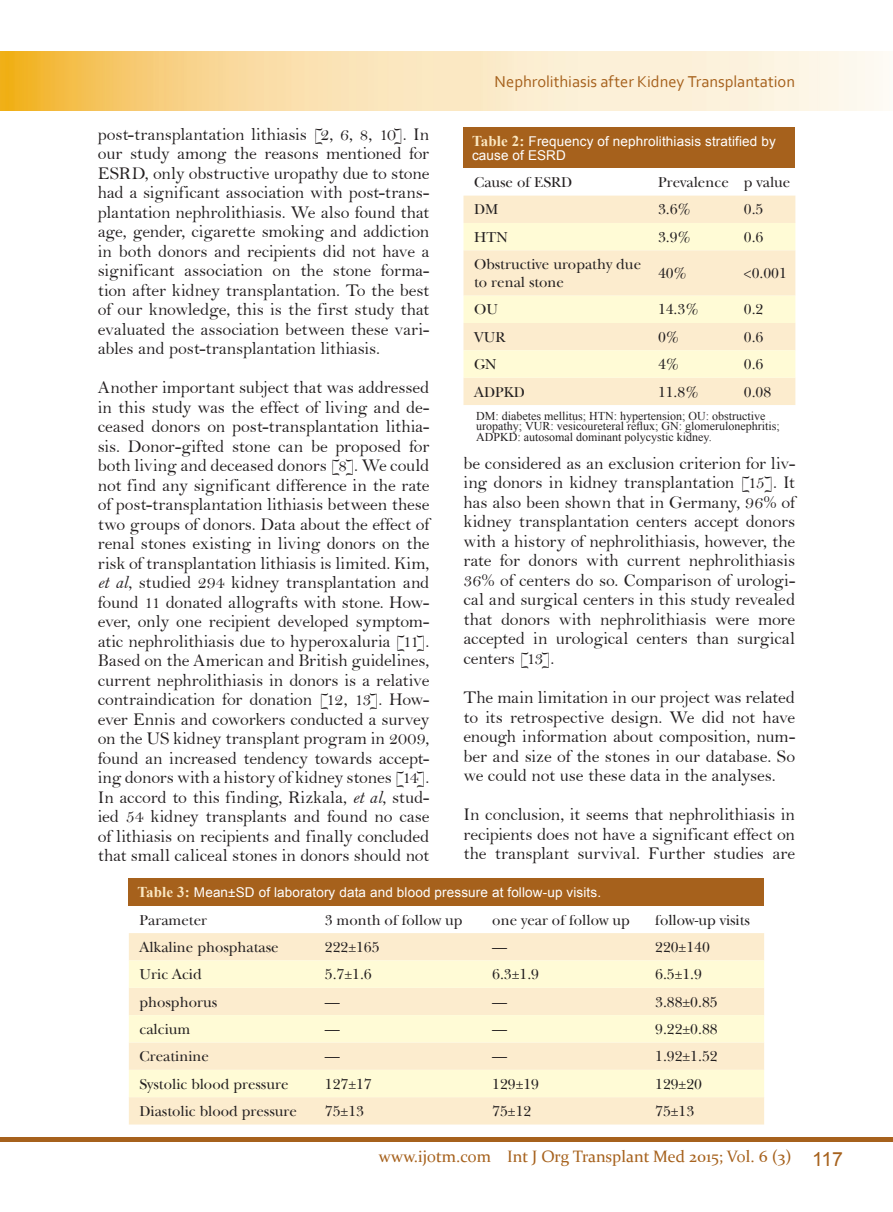
<style>
.page{position:relative;width:893px;height:1212px;background:#fff}
.page>*{position:absolute;margin:0;border:0;box-sizing:border-box;transform-origin:0 0}
.Body{font:18px/19.5px "Bell";letter-spacing:-.01em;color:#231f20;text-align:justify}
.t1{font:16.5px "Constantia";color:#a6611c}
.Running_Title{font:16.5px "Corbel";color:#a6611c}
.Table_Text{font:15px/18px "Baskerville S Si";color:#231f20}
.Table{font:13.5px/13.5px "Arial";letter-spacing:.01em;color:#fff}
.t2{font:12px/10.5px "Times New Roman";color:#231f20}
.s1{font-family:"Bell MT Italic"}
.s2{font-family:"Times New Roman";font-weight:700;font-size:15px;color:#fbe8c2}
.s3{font-family:"Arial";font-size:19.5px}
</style>
<div class="page">
<div style="left:0;top:1137px;width:893px;height:5px;background:#a6611c"></div>
<img style="left:0;top:52px;width:883px;height:59px">
<div style="left:463px;top:128px;width:332px;height:40px;background:#a6611c"></div>
<div style="left:463px;top:196px;width:332px;height:209px;background:#fcecce"></div>
<svg style="left:463px;top:223px;width:332px;height:155px;background:#fdf4d2"></svg>
<div style="left:129px;top:878px;width:635px;height:28px;background:#a6611c"></div>
<div style="left:129px;top:933px;width:635px;height:191px;background:#fcecce"></div>
<svg style="left:129px;top:960px;width:635px;height:137px;background:#fdf5d3"></svg>
<p class="Body" style="left:98px;top:124px;width:333px">post-transplantation lithiasis [2, 6, 8, 10]. In our study among the reasons mentioned for ESRD, only obstructive uropathy due to stone had a significant association with post-trans&shy;plantation nephrolithiasis. We also found that age, gender, cigarette smoking and addiction in both donors and recipients did not have a significant association on the stone forma&shy;tion after kidney transplantation. To the best of our knowledge, this is the first study that evaluated the association between these vari&shy;ables and post-transplantation lithiasis.</p>
<p class="Body" style="left:98px;top:378px;width:333px">Another important subject that was addressed in this study was the effect of living and de&shy;ceased donors on post-transplantation lithia&shy;sis. Donor-gifted stone can be proposed for both living and deceased donors [8]. We could not find any significant difference in the rate of post-transplantation lithiasis between these two groups of donors. Data about the effect of renal stones existing in living donors on the risk of transplantation lithiasis is limited. Kim, <span class="s1">et al</span>, studied 294 kidney transplantation and found 11 donated allografts with stone. How&shy;ever, only one recipient developed symptom&shy;atic nephrolithiasis due to hyperoxaluria [11].<br>Based on the American and British guidelines, current nephrolithiasis in donors is a relative contraindication for donation [12, 13]. How&shy;ever Ennis and coworkers conducted a survey on the US kidney transplant program in 2009, found an increased tendency towards accept&shy;ing donors with a history of kidney stones [14].<br>In accord to this finding, Rizkala, <span class="s1">et al</span>, stud&shy;ied 54 kidney transplants and found no case of lithiasis on recipients and finally concluded that small caliceal stones in donors should not</p>
<p class="Running_Title" style="left:494px;top:72px;width:302px">Nephrolithiasis after Kidney Transplantation</p>
<p class="Table" style="left:472px;top:135px;width:305px"><span class="s2">Table 2:</span> Frequency of nephrolithiasis stratified by cause of ESRD</p>
<p class="Table_Text" style="left:474px;top:173px;width:100px">Cause of ESRD</p>
<p class="Table_Text" style="left:658px;top:173px;width:72px">Prevalence</p>
<p class="Table_Text" style="left:744px;top:173px;width:48px">p value</p>
<p class="Table_Text" style="left:474px;top:200px;width:26px">DM</p>
<p class="Table_Text" style="left:658px;top:200px;width:34px">3.6%</p>
<p class="Table_Text" style="left:744px;top:200px;width:21px">0.5</p>
<p class="Table_Text" style="left:474px;top:228px;width:35px">HTN</p>
<p class="Table_Text" style="left:658px;top:228px;width:34px">3.9%</p>
<p class="Table_Text" style="left:744px;top:228px;width:21px">0.6</p>
<p class="Table_Text" style="left:474px;top:255px;width:169px">Obstructive uropathy due to renal stone</p>
<p class="Table_Text" style="left:658px;top:264px;width:31px">40%</p>
<p class="Table_Text" style="left:744px;top:264px;width:44px">&lt;0.001</p>
<p class="Table_Text" style="left:474px;top:300px;width:25px">OU</p>
<p class="Table_Text" style="left:658px;top:300px;width:42px">14.3%</p>
<p class="Table_Text" style="left:744px;top:300px;width:21px">0.2</p>
<p class="Table_Text" style="left:474px;top:328px;width:33px">VUR</p>
<p class="Table_Text" style="left:658px;top:328px;width:23px">0%</p>
<p class="Table_Text" style="left:744px;top:328px;width:21px">0.6</p>
<p class="Table_Text" style="left:474px;top:355px;width:24px">GN</p>
<p class="Table_Text" style="left:658px;top:355px;width:23px">4%</p>
<p class="Table_Text" style="left:744px;top:355px;width:21px">0.6</p>
<p class="Table_Text" style="left:474px;top:382px;width:52px">ADPKD</p>
<p class="Table_Text" style="left:658px;top:382px;width:42px">11.8%</p>
<p class="Table_Text" style="left:744px;top:382px;width:29px">0.08</p>
<p class="t2" style="left:476px;top:410px;width:305px">DM: diabetes mellitus; HTN: hypertension; OU: obstructive uropathy; VUR: vesicoureteral reflux; GN: glomerulonephritis;<br>ADPKD: autosomal dominant polycystic kidney.</p>
<p class="Body" style="left:463px;top:453px;width:333px">be considered as an exclusion criterion for liv&shy;ing donors in kidney transplantation [15]. It has also been shown that in Germany, 96% of kidney transplantation centers accept donors with a history of nephrolithiasis, however, the rate for donors with current nephrolithiasis 36% of centers do so. Comparison of urologi&shy;cal and surgical centers in this study revealed that donors with nephrolithiasis were more accepted in urological centers than surgical centers [13].</p>
<p class="Body" style="left:463px;top:687px;width:333px">The main limitation in our project was related to its retrospective design. We did not have enough information about composition, num&shy;ber and size of the stones in our database. So we could not use these data in the analyses.</p>
<p class="Body" style="left:463px;top:804px;width:333px">In conclusion, it seems that nephrolithiasis in recipients does not have a significant effect on the transplant survival. Further studies are</p>
<p class="Table" style="left:137px;top:886px;width:465px"><span class="s2">Table 3:</span> Mean±SD of laboratory data and blood pressure at follow-up visits.</p>
<p class="Table_Text" style="left:139px;top:910px;width:69px">Parameter</p>
<p class="Table_Text" style="left:325px;top:910px;width:139px">3 month of follow up</p>
<p class="Table_Text" style="left:492px;top:910px;width:139px">one year of follow up</p>
<p class="Table_Text" style="left:655px;top:910px;width:96px">follow-up visits</p>
<p class="Table_Text" style="left:139px;top:938px;width:141px">Alkaline phosphatase</p>
<p class="Table_Text" style="left:325px;top:938px;width:56px">222±165</p>
<p class="Table_Text" style="left:492px;top:938px;width:16px">—</p>
<p class="Table_Text" style="left:655px;top:938px;width:56px">220±140</p>
<p class="Table_Text" style="left:139px;top:965px;width:64px">Uric Acid</p>
<p class="Table_Text" style="left:325px;top:965px;width:48px">5.7±1.6</p>
<p class="Table_Text" style="left:492px;top:965px;width:48px">6.3±1.9</p>
<p class="Table_Text" style="left:655px;top:965px;width:48px">6.5±1.9</p>
<p class="Table_Text" style="left:139px;top:992px;width:79px">phosphorus</p>
<p class="Table_Text" style="left:325px;top:992px;width:16px">—</p>
<p class="Table_Text" style="left:492px;top:992px;width:16px">—</p>
<p class="Table_Text" style="left:655px;top:992px;width:64px">3.88±0.85</p>
<p class="Table_Text" style="left:139px;top:1020px;width:52px">calcium</p>
<p class="Table_Text" style="left:325px;top:1020px;width:16px">—</p>
<p class="Table_Text" style="left:492px;top:1020px;width:16px">—</p>
<p class="Table_Text" style="left:655px;top:1020px;width:64px">9.22±0.88</p>
<p class="Table_Text" style="left:139px;top:1047px;width:71px">Creatinine</p>
<p class="Table_Text" style="left:325px;top:1047px;width:16px">—</p>
<p class="Table_Text" style="left:492px;top:1047px;width:16px">—</p>
<p class="Table_Text" style="left:655px;top:1047px;width:64px">1.92±1.52</p>
<p class="Table_Text" style="left:139px;top:1074px;width:151px">Systolic blood pressure</p>
<p class="Table_Text" style="left:325px;top:1074px;width:48px">127±17</p>
<p class="Table_Text" style="left:492px;top:1074px;width:48px">129±19</p>
<p class="Table_Text" style="left:655px;top:1074px;width:48px">129±20</p>
<p class="Table_Text" style="left:139px;top:1102px;width:159px">Diastolic blood pressure</p>
<p class="Table_Text" style="left:325px;top:1102px;width:40px">75±13</p>
<p class="Table_Text" style="left:492px;top:1102px;width:40px">75±12</p>
<p class="Table_Text" style="left:655px;top:1102px;width:40px">75±13</p>
<p class="t1" style="left:379px;top:1145px;width:466px">www.ijotm.com Int J Org Transplant Med 2015; Vol. 6 (3) <span class="s3">117</span></p>
</div>
